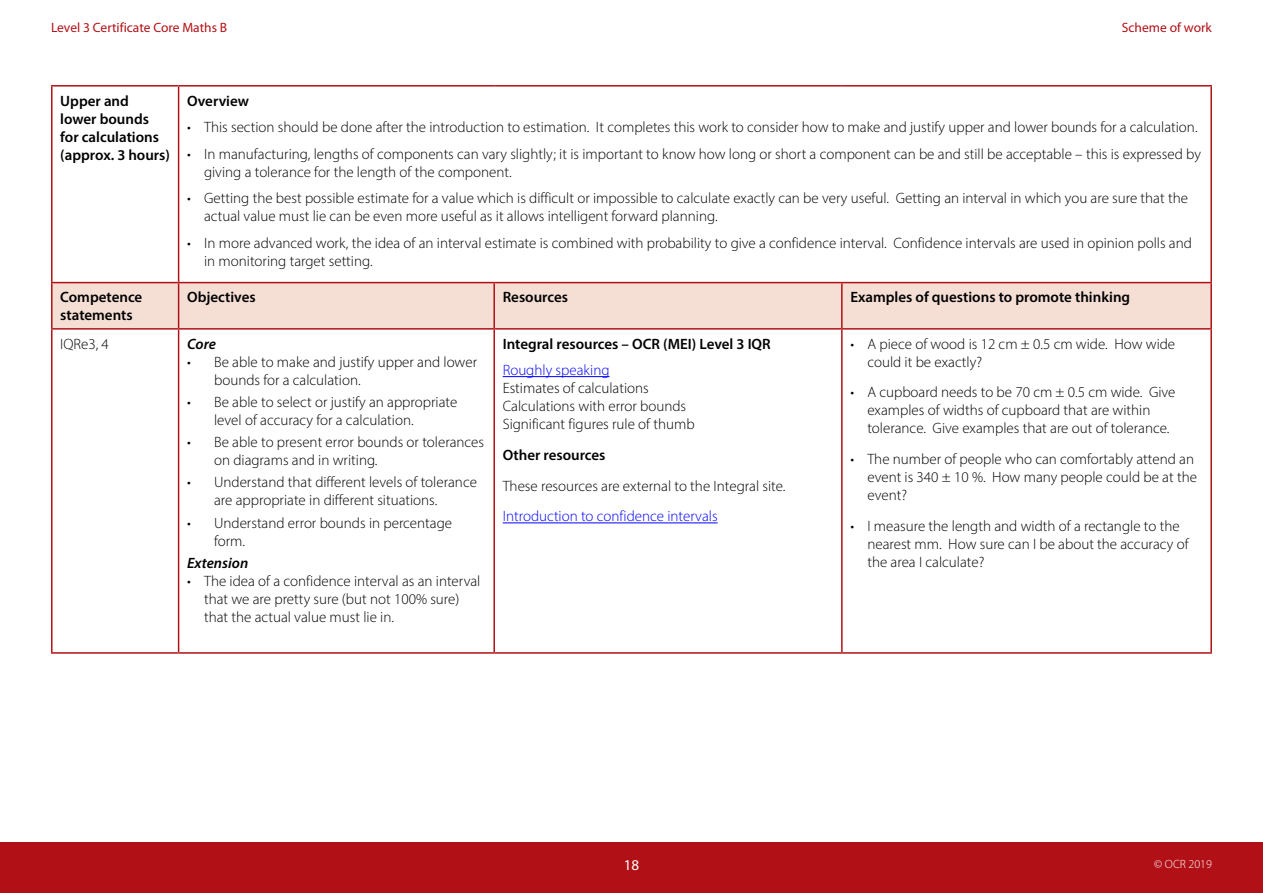
<style>
.page{position:relative;width:1263px;height:893px;background:#fff}
.page>*{position:absolute;margin:0;border:0;box-sizing:border-box;transform-origin:0 0}
.Body{font:300 15px/18px "Myriad Pro";color:#000}
.Body-2{font:600 15px/18px "Myriad Pro";color:#000}
.Body-3{font:300 15px "Myriad Pro";color:#00f}
.Body-4{font:italic 600 15px "Myriad Pro";color:#000}
.t1{font:15px "Myriad Pro";color:#fff}
.t2{font:13.5px "Myriad Pro";color:#b11116}
.t3{font:300 12px "Myriad Pro";color:#fff}
</style>
<div class="page">
<div style="left:0;top:842px;width:1263px;height:51px;background:#b11116"></div>
<div style="left:53px;top:283px;width:1157px;height:45px;background:#f5dfd5"></div>
<hr style="left:51px;top:85px;width:128px;height:2px;background:#b11116">
<hr style="left:51px;top:87px;width:2px;height:195px;background:#b11116">
<hr style="left:179px;top:85px;width:315px;height:2px;background:#b11116">
<hr style="left:178px;top:87px;width:1px;height:195px;background:#b11116">
<hr style="left:494px;top:85px;width:348px;height:2px;background:#b11116">
<hr style="left:842px;top:85px;width:370px;height:2px;background:#b11116">
<hr style="left:1210px;top:87px;width:2px;height:195px;background:#b11116">
<hr style="left:51px;top:282px;width:128px;height:1px;background:#b11116">
<hr style="left:51px;top:283px;width:2px;height:45px;background:#b11116">
<hr style="left:179px;top:282px;width:315px;height:1px;background:#b11116">
<hr style="left:178px;top:283px;width:1px;height:45px;background:#b11116">
<hr style="left:494px;top:282px;width:348px;height:1px;background:#b11116">
<hr style="left:493px;top:283px;width:2px;height:45px;background:#b11116">
<hr style="left:842px;top:282px;width:370px;height:1px;background:#b11116">
<hr style="left:841px;top:283px;width:2px;height:45px;background:#b11116">
<hr style="left:1210px;top:283px;width:2px;height:45px;background:#b11116">
<hr style="left:51px;top:328px;width:128px;height:2px;background:#b11116">
<hr style="left:51px;top:330px;width:2px;height:322px;background:#b11116">
<hr style="left:179px;top:328px;width:315px;height:2px;background:#b11116">
<hr style="left:178px;top:330px;width:1px;height:322px;background:#b11116">
<hr style="left:494px;top:328px;width:348px;height:2px;background:#b11116">
<hr style="left:493px;top:330px;width:2px;height:322px;background:#b11116">
<hr style="left:842px;top:328px;width:370px;height:2px;background:#b11116">
<hr style="left:841px;top:330px;width:2px;height:322px;background:#b11116">
<hr style="left:1210px;top:330px;width:2px;height:322px;background:#b11116">
<hr style="left:51px;top:652px;width:128px;height:2px;background:#b11116">
<hr style="left:179px;top:652px;width:315px;height:2px;background:#b11116">
<hr style="left:494px;top:652px;width:348px;height:2px;background:#b11116">
<hr style="left:842px;top:652px;width:370px;height:2px;background:#b11116">
<hr style="left:503px;top:376px;width:106px;height:1px;background:#00f">
<hr style="left:503px;top:522px;width:215px;height:1px;background:#00f">
<p class="t2" style="left:51px;top:19px;width:178px">Level 3 Certificate Core Maths B</p>
<p class="t2" style="left:1122px;top:19px;width:92px">Scheme of work</p>
<p class="Body-2" style="left:60px;top:91px;width:111px">Upper and<br>lower bounds for calculations (approx. 3 hours)</p>
<p class="Body-2" style="left:187px;top:91px;width:63px">Overview</p>
<p class="Body" style="left:187px;top:118px;width:1012px">• This section should be done after the introduction to estimation. It completes this work to consider how to make and justify upper and lower bounds for a calculation.</p>
<p class="Body" style="left:204px;top:144px;width:998px;text-indent:-17px">• In manufacturing, lengths of components can vary slightly; it is important to know how long or short a component can be and still be acceptable – this is expressed by giving a tolerance for the length of the component.</p>
<p class="Body" style="left:204px;top:189px;width:985px;text-indent:-17px">• Getting the best possible estimate for a value which is difficult or impossible to calculate exactly can be very useful. Getting an interval in which you are sure that the actual value must lie can be even more useful as it allows intelligent forward planning.</p>
<p class="Body" style="left:204px;top:233px;width:989px;text-indent:-17px">• In more advanced work, the idea of an interval estimate is combined with probability to give a confidence interval. Confidence intervals are used in opinion polls and in monitoring target setting.</p>
<p class="Body-2" style="left:60px;top:288px;width:84px">Competence statements</p>
<p class="Body-2" style="left:187px;top:288px;width:70px">Objectives</p>
<p class="Body-2" style="left:503px;top:288px;width:67px">Resources</p>
<p class="Body-2" style="left:850px;top:288px;width:281px">Examples of questions to promote thinking</p>
<p class="Body" style="left:60px;top:334px;width:50px">IQRe3, 4</p>
<p class="Body-4" style="left:187px;top:334px;width:30px">Core</p>
<p class="Body" style="left:214px;top:352px;width:264px;text-indent:-27px">• Be able to make and justify upper and lower bounds for a calculation.</p>
<p class="Body" style="left:214px;top:393px;width:245px;text-indent:-27px">• Be able to select or justify an appropriate level of accuracy for a calculation.</p>
<p class="Body" style="left:214px;top:433px;width:272px;text-indent:-27px">• Be able to present error bounds or tolerances on diagrams and in writing.</p>
<p class="Body" style="left:214px;top:473px;width:264px;text-indent:-27px">• Understand that different levels of tolerance are appropriate in different situations.</p>
<p class="Body" style="left:214px;top:513px;width:240px;text-indent:-27px">• Understand error bounds in percentage form.</p>
<p class="Body-4" style="left:187px;top:553px;width:63px">Extension</p>
<p class="Body" style="left:204px;top:572px;width:278px;text-indent:-17px">• The idea of a confidence interval as an interval that we are pretty sure (but not 100% sure) that the actual value must lie in.</p>
<p class="Body" style="left:867px;top:334px;width:309px;text-indent:-17px">• A piece of wood is 12 cm ± 0.5 cm wide. How wide could it be exactly?</p>
<p class="Body" style="left:867px;top:383px;width:310px;text-indent:-17px">• A cupboard needs to be 70 cm ± 0.5 cm wide. Give examples of widths of cupboard that are within tolerance. Give examples that are out of tolerance.</p>
<p class="Body" style="left:867px;top:450px;width:331px;text-indent:-17px">• The number of people who can comfortably attend an event is 340 ± 10 %. How many people could be at the event?</p>
<p class="Body" style="left:867px;top:517px;width:323px;text-indent:-17px">• I measure the length and width of a rectangle to the nearest mm. How sure can I be about the accuracy of the area I calculate?</p>
<p class="Body-2" style="left:503px;top:334px;width:269px">Integral resources – OCR (MEI) Level 3 IQR</p>
<p class="Body-3" style="left:503px;top:361px;width:108px">Roughly speaking</p>
<p class="Body" style="left:503px;top:379px;width:148px">Estimates of calculations</p>
<p class="Body" style="left:503px;top:397px;width:185px">Calculations with error bounds</p>
<p class="Body" style="left:503px;top:415px;width:193px">Significant figures rule of thumb</p>
<p class="Body-2" style="left:503px;top:445px;width:104px">Other resources</p>
<p class="Body" style="left:503px;top:476px;width:284px">These resources are external to the Integral site.</p>
<p class="Body-3" style="left:503px;top:507px;width:216px">Introduction to confidence intervals</p>
<p class="t1" style="left:624px;top:856px;width:17px">18</p>
<p class="t3" style="left:1154px;top:857px;width:59px">© OCR 2019</p>
</div>
